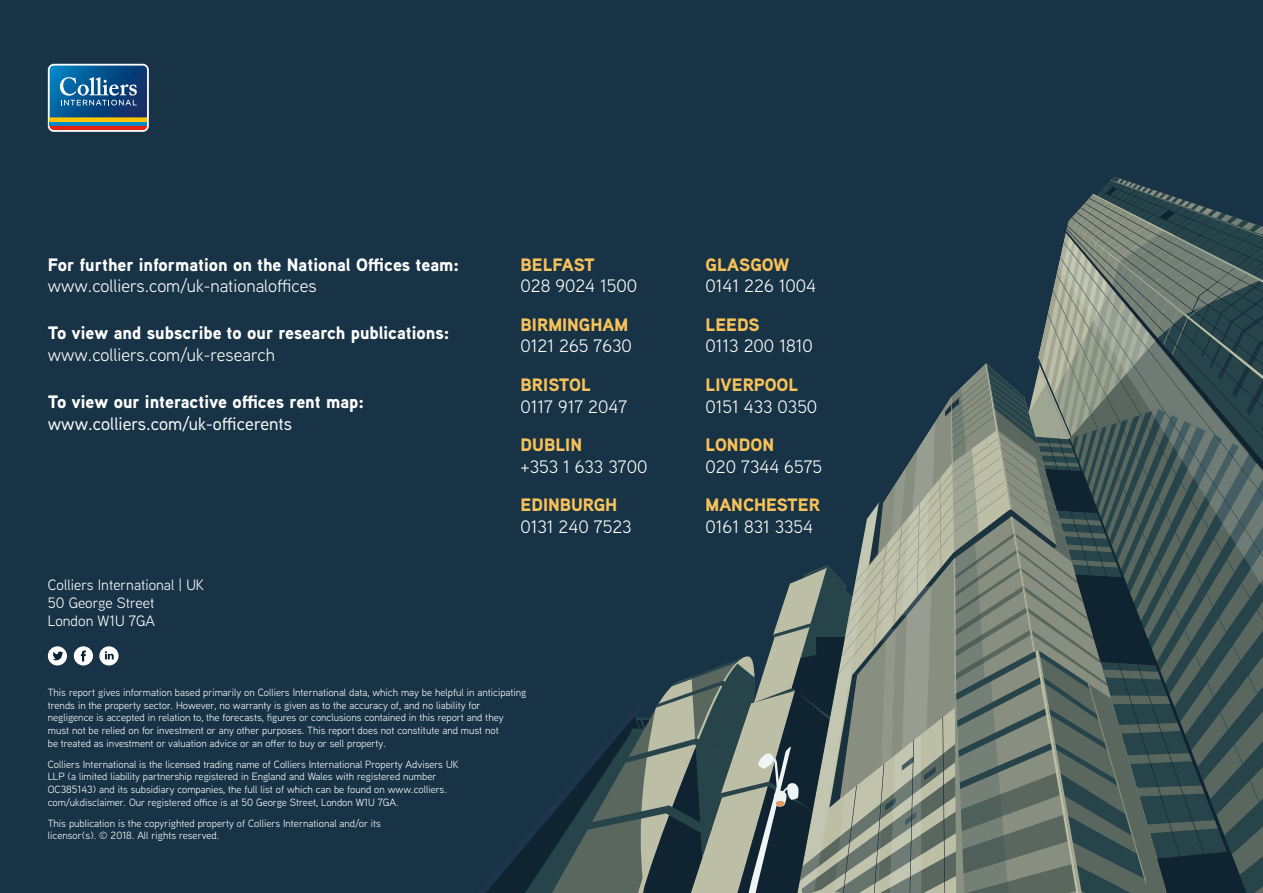
<style>
.page{position:relative;width:1263px;height:893px;background:#183346}
.page>*{position:absolute;margin:0;border:0;box-sizing:border-box;transform-origin:0 0}
.t1{font:18px "Aaux Next";color:#fff}
.t2{font:900 18px "Aaux Next";color:#fff}
.t3{font:900 18px "Aaux Next";color:#f7c259}
.t4{font:500 18px "Aaux Next";color:#fff}
.t5{font:15px/18px "Aaux Next";color:#fff}
.t6{font:10.5px/12.6px "Aaux Next";color:#fff}
</style>
<div class="page">
<svg style="left:486px;top:177px;width:777px;height:716px"></svg>
<svg style="left:48px;top:64px;width:101px;height:68px;background:#4a738f"></svg>
<div style="left:74px;top:646px;width:19px;height:19px;background:#fff;border-radius:50%"></div>
<svg style="left:81px;top:650px;width:5px;height:11px"></svg>
<svg style="left:99px;top:646px;width:20px;height:19px"></svg>
<svg style="left:105px;top:651px;width:9px;height:8px"></svg>
<div style="left:48px;top:646px;width:19px;height:19px;background:#fff;border-radius:50%"></div>
<svg style="left:52px;top:651px;width:11px;height:10px"></svg>
<h1 class="t2" style="left:48px;top:251px;width:413px">For further information on the National Offices team:</h1>
<h1 class="t1" style="left:48px;top:274px;width:270px">www.colliers.com/uk-nationaloffices</h1>
<h1 class="t2" style="left:48px;top:320px;width:403px">To view and subscribe to our research publications:</h1>
<h1 class="t1" style="left:48px;top:342px;width:229px">www.colliers.com/uk-research</h1>
<h1 class="t2" style="left:48px;top:389px;width:318px">To view our interactive offices rent map:</h1>
<h1 class="t4" style="left:48px;top:411px;width:246px">www.colliers.com/uk-officerents</h1>
<h2 class="t5" style="left:48px;top:575px;width:158px">Colliers International | UK<br>50 George Street<br>London W1U 7GA</h2>
<h1 class="t3" style="left:520px;top:251px;width:76px">BELFAST</h1>
<h1 class="t1" style="left:520px;top:274px;width:118px">028 9024 1500</h1>
<h1 class="t3" style="left:520px;top:312px;width:109px">BIRMINGHAM</h1>
<h1 class="t1" style="left:520px;top:334px;width:113px">0121 265 7630</h1>
<h1 class="t3" style="left:520px;top:372px;width:72px">BRISTOL</h1>
<h1 class="t1" style="left:520px;top:394px;width:108px">0117 917 2047</h1>
<h1 class="t3" style="left:520px;top:432px;width:63px">DUBLIN</h1>
<h1 class="t1" style="left:520px;top:454px;width:128px">+353 1 633 3700</h1>
<h1 class="t3" style="left:520px;top:492px;width:98px">EDINBURGH</h1>
<h1 class="t1" style="left:520px;top:515px;width:113px">0131 240 7523</h1>
<p class="t6" style="left:48px;top:686px;width:480px">This report gives information based primarily on Colliers International data, which may be helpful in anticipating trends in the property sector. However, no warranty is given as to the accuracy of, and no liability for negligence is accepted in relation to, the forecasts, figures or conclusions contained in this report and they must not be relied on for investment or any other purposes. This report does not constitute and must not<br>be treated as investment or valuation advice or an offer to buy or sell property.</p>
<p class="t6" style="left:48px;top:757px;width:412px">Colliers International is the licensed trading name of Colliers International Property Advisers UK LLP (a limited liability partnership registered in England and Wales with registered number OC385143) and its subsidiary companies, the full list of which can be found on www.colliers. com/ukdisclaimer. Our registered office is at 50 George Street, London W1U 7GA.</p>
<p class="t6" style="left:48px;top:816px;width:335px">This publication is the copyrighted property of Colliers International and/or its licensor(s). © 2018. All rights reserved.</p>
<h1 class="t3" style="left:706px;top:251px;width:85px">GLASGOW</h1>
<h1 class="t1" style="left:706px;top:274px;width:112px">0141 226 1004</h1>
<h1 class="t3" style="left:706px;top:312px;width:56px">LEEDS</h1>
<h1 class="t1" style="left:706px;top:334px;width:109px">0113 200 1810</h1>
<h1 class="t3" style="left:706px;top:372px;width:94px">LIVERPOOL</h1>
<h1 class="t1" style="left:706px;top:394px;width:113px">0151 433 0350</h1>
<h1 class="t3" style="left:706px;top:432px;width:70px">LONDON</h1>
<h1 class="t1" style="left:706px;top:454px;width:118px">020 7344 6575</h1>
<h1 class="t3" style="left:706px;top:492px;width:116px">MANCHESTER</h1>
<h1 class="t1" style="left:706px;top:515px;width:109px">0161 831 3354</h1>
</div>
